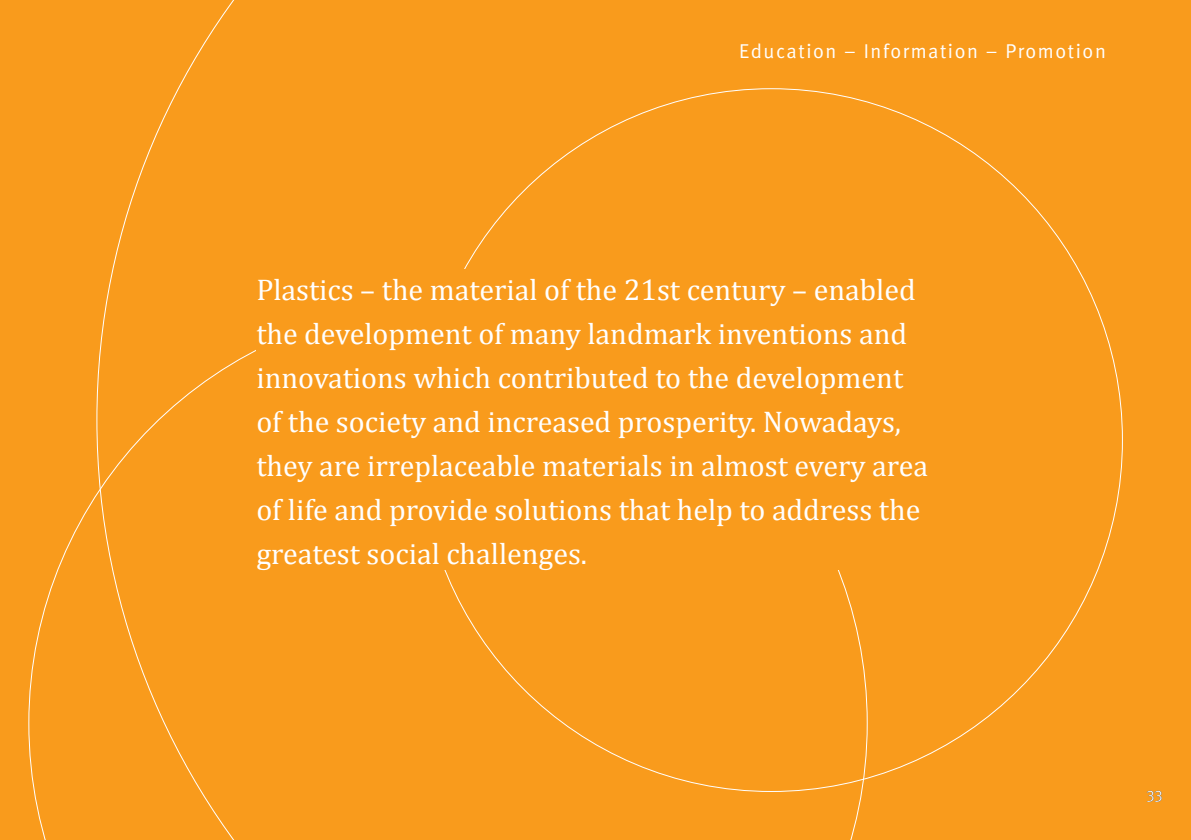
<style>
.page{position:relative;width:1191px;height:840px;background:#fff}
.page>*{position:absolute;margin:0;border:0;box-sizing:border-box;transform-origin:0 0}
.t1{font:30px/44px "Cambria";color:#fff}
.t2{font:20px "Meta Normal CE";letter-spacing:.08em;color:#fff}
.t3{font:16px "Meta Normal CE";color:#fff}
</style>
<div class="page">
<div style="left:0;top:0;width:1191px;height:839px;background:#f99b1c"></div>
<svg style="left:28px;top:303px;width:839px;height:536px"></svg>
<div style="left:256px;top:269px;width:695px;height:301px;background:#f99b1c"></div>
<p class="t2" style="left:739px;top:39px;width:368px">Education – Information – Promotion</p>
<p class="t1" style="left:256px;top:267px;width:673px">Plastics – the material of the 21st century – enabled the development of many landmark inventions and innovations which contributed to the development of the society and increased prosperity. Nowadays, they are irreplaceable materials in almost every area of life and provide solutions that help to address the greatest social challenges.</p>
<p class="t3" style="left:1146px;top:783px;width:18px">33</p>
</div>
